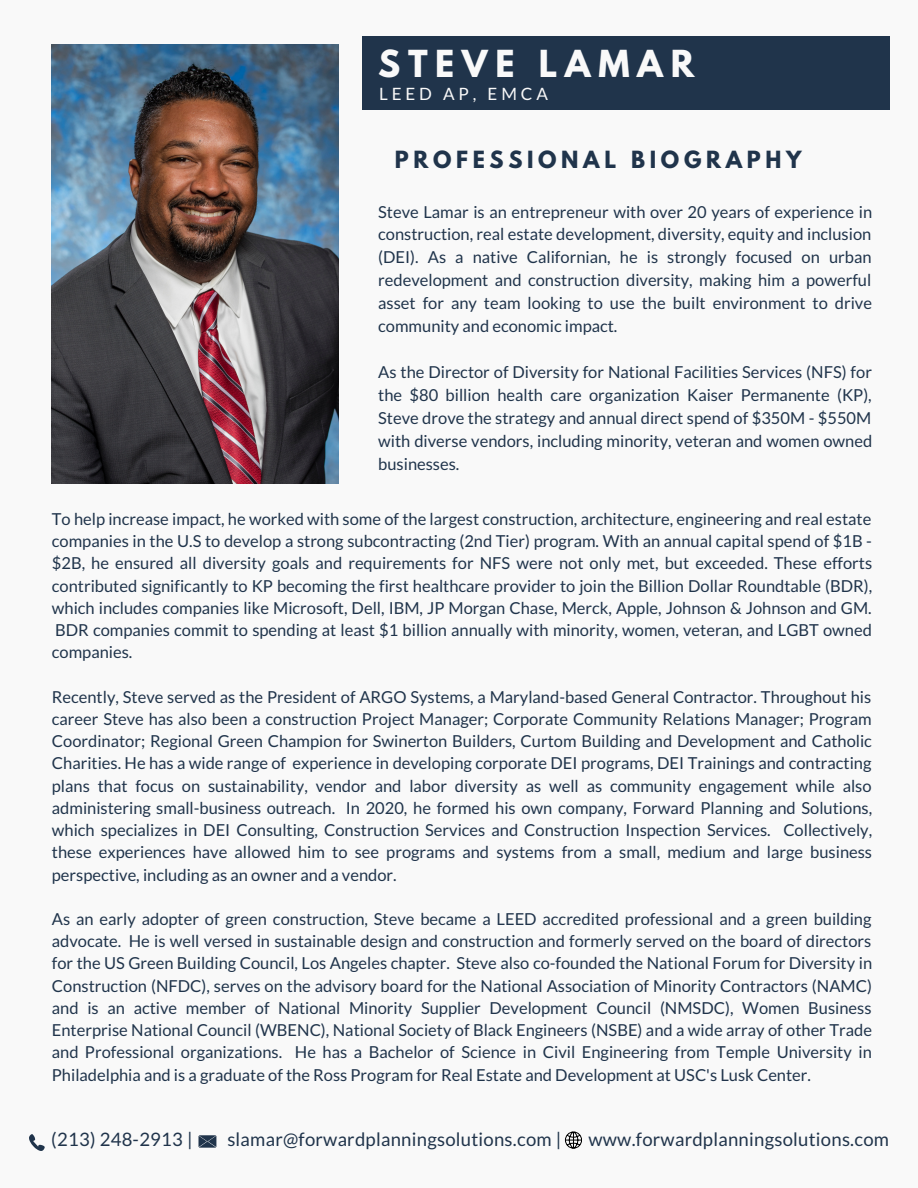
<style>
.page{position:relative;width:918px;height:1188px;background:#f9f9f9}
.page>*{position:absolute;margin:0;border:0;box-sizing:border-box;transform-origin:0 0}
.t1{font:700 33px "League Spartan";letter-spacing:.23em;color:#f9f9f9}
.t2{font:700 21px "League Spartan";letter-spacing:.22em;color:#20344b}
.t3{font:18.45px "Lato";letter-spacing:.015em;color:#20344b}
.t4{font:16.95px "Lato";letter-spacing:.23em;color:#f9f9f9}
.t5{font:16.5px/22.2px "Lato";color:#20344b;text-align:justify}
</style>
<div class="page">
<div style="left:362px;top:36px;width:528px;height:73px;background:#20344b"></div>
<img style="left:52px;top:45px;width:287px;height:439px">
<svg style="left:199px;top:1135px;width:17px;height:13px"></svg>
<svg style="left:29px;top:1134px;width:16px;height:17px"></svg>
<svg style="left:565px;top:1132px;width:17px;height:16px"></svg>
<p class="t1" style="left:378px;top:47px;width:318px">STEVE LAMAR</p>
<p class="t4" style="left:379px;top:83px;width:170px">LEED AP, EMCA</p>
<p class="t2" style="left:395px;top:149px;width:408px">PROFESSIONAL BIOGRAPHY</p>
<p class="t5" style="left:378px;top:200px;width:496px;line-height:23px">Steve Lamar is an entrepreneur with over 20 years of experience in construction, real estate development, diversity, equity and inclusion (DEI). As a native Californian, he is strongly focused on urban redevelopment and construction diversity, making him a powerful asset for any team looking to use the built environment to drive community and economic impact.</p>
<p class="t5" style="left:378px;top:360px;width:496px;line-height:23px">As the Director of Diversity for National Facilities Services (NFS) for the $80 billion health care organization Kaiser Permanente (KP), Steve drove the strategy and annual direct spend of $350M - $550M with diverse vendors, including minority, veteran and women owned businesses.</p>
<p class="t5" style="left:52px;top:507px;width:822px">To help increase impact, he worked with some of the largest construction, architecture, engineering and real estate companies in the U.S to develop a strong subcontracting (2nd Tier) program. With an annual capital spend of $1B - $2B, he ensured all diversity goals and requirements for NFS were not only met, but exceeded. These efforts contributed significantly to KP becoming the first healthcare provider to join the Billion Dollar Roundtable (BDR), which includes companies like Microsoft, Dell, IBM, JP Morgan Chase, Merck, Apple, Johnson &amp; Johnson and GM.<br>BDR companies commit to spending at least $1 billion annually with minority, women, veteran, and LGBT owned companies.</p>
<p class="t5" style="left:52px;top:685px;width:822px">Recently, Steve served as the President of ARGO Systems, a Maryland-based General Contractor. Throughout his career Steve has also been a construction Project Manager; Corporate Community Relations Manager; Program Coordinator; Regional Green Champion for Swinerton Builders, Curtom Building and Development and Catholic Charities. He has a wide range of experience in developing corporate DEI programs, DEI Trainings and contracting plans that focus on sustainability, vendor and labor diversity as well as community engagement while also administering small-business outreach. In 2020, he formed his own company, Forward Planning and Solutions, which specializes in DEI Consulting, Construction Services and Construction Inspection Services. Collectively, these experiences have allowed him to see programs and systems from a small, medium and large business perspective, including as an owner and a vendor.</p>
<p class="t5" style="left:52px;top:907px;width:822px">As an early adopter of green construction, Steve became a LEED accredited professional and a green building advocate. He is well versed in sustainable design and construction and formerly served on the board of directors for the US Green Building Council, Los Angeles chapter. Steve also co-founded the National Forum for Diversity in Construction (NFDC), serves on the advisory board for the National Association of Minority Contractors (NAMC) and is an active member of National Minority Supplier Development Council (NMSDC), Women Business Enterprise National Council (WBENC), National Society of Black Engineers (NSBE) and a wide array of other Trade and Professional organizations. He has a Bachelor of Science in Civil Engineering from Temple University in Philadelphia and is a graduate of the Ross Program for Real Estate and Development at USC's Lusk Center.</p>
<p class="t3" style="left:51px;top:1128px;width:143px">(213) 248-2913 |</p>
<p class="t3" style="left:227px;top:1128px;width:336px">slamar@forwardplanningsolutions.com |</p>
<p class="t3" style="left:588px;top:1128px;width:302px">www.forwardplanningsolutions.com</p>
</div>
